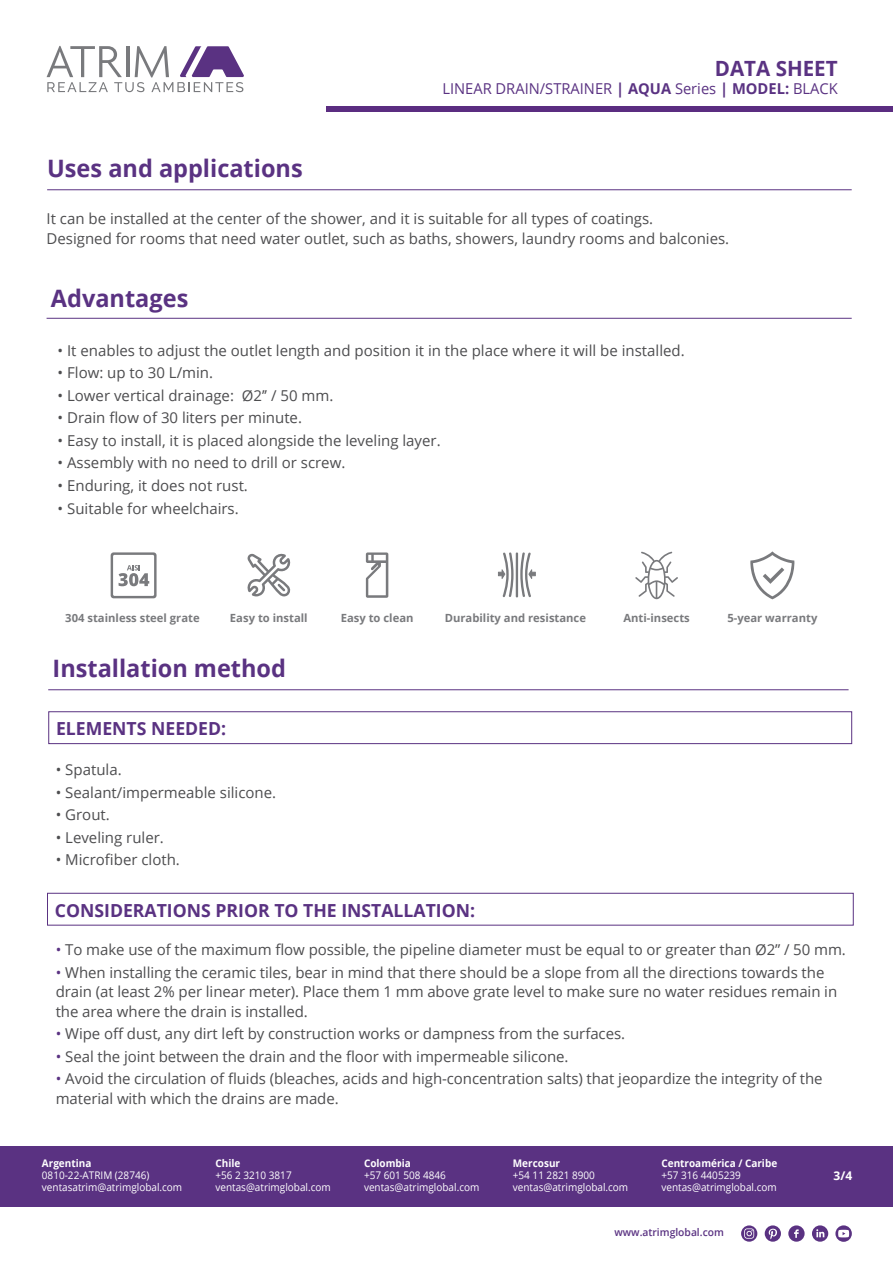
<style>
.page{position:relative;width:893px;height:1263px;background:#fff}
.page>*{position:absolute;margin:0;border:0;box-sizing:border-box;transform-origin:0 0}
.t1{font:700 24px "Open Sans";color:#5a3282}
.t2{font:700 21px "Open Sans";color:#5a3282}
.t3{font:700 18px "Open Sans";color:#5a3282}
.t4{font:15px/19.5px "Open Sans";letter-spacing:-.005em;color:#4d4d4f}
.t5{font:15px "Open Sans";color:#5a3282}
.t6{font:700 12px "Open Sans";color:#fff}
.t7{font:700 11.25px "Open Sans";color:#797a7d}
.t8{font:10.5px/12px "Open Sans";color:#fff;scale:.95 1}
.t9{font:700 10.5px "Open Sans";color:#fff;scale:.95 1}
.t10{font:600 10.5px "Open Sans";color:#5a3282}
.s1{font-weight:700}
.s2{color:#5a3282}
</style>
<div class="page">
<div style="left:47px;top:893px;width:807px;height:32px;border:1px solid #5a3282"></div>
<hr style="left:47px;top:318px;width:805px;height:1px;background:#5a3282">
<hr style="left:47px;top:189px;width:805px;height:1px;background:#5a3282">
<div style="left:48px;top:711px;width:804px;height:33px;border:1px solid #5a3282"></div>
<hr style="left:48px;top:689px;width:801px;height:1px;background:#5a3282">
<svg style="left:47px;top:46px;width:197px;height:46px"></svg>
<div style="left:326px;top:107px;width:567px;height:5px;background:#5b2d81"></div>
<svg style="left:111px;top:552px;width:46px;height:46px"></svg>
<svg style="left:247px;top:553px;width:44px;height:43px"></svg>
<svg style="left:366px;top:552px;width:22px;height:46px"></svg>
<svg style="left:520px;top:552px;width:16px;height:45px"></svg>
<svg style="left:498px;top:552px;width:15px;height:45px"></svg>
<hr style="left:516px;top:552px;width:2px;height:45px;background:#797a7d">
<svg style="left:635px;top:552px;width:43px;height:47px"></svg>
<svg style="left:750px;top:551px;width:45px;height:48px"></svg>
<div style="left:0;top:1146px;width:893px;height:60px;background:#5a3282"></div>
<svg style="left:812px;top:1225px;width:16px;height:17px"></svg>
<svg style="left:788px;top:1225px;width:17px;height:17px"></svg>
<svg style="left:765px;top:1225px;width:16px;height:17px"></svg>
<svg style="left:741px;top:1225px;width:16px;height:17px"></svg>
<svg style="left:835px;top:1225px;width:17px;height:17px"></svg>
<h1 class="t1" style="left:47px;top:152px;width:257px">Uses and applications</h1>
<h2 class="t2" style="left:715px;top:53px;width:124px">DATA SHEET</h2>
<p class="t5" style="left:442px;top:78px;width:397px">LINEAR DRAIN/STRAINER <span class="s1">| AQUA</span> Series <span class="s1">| MODEL:</span> BLACK</p>
<p class="t4" style="left:47px;top:209px;width:684px">It can be installed at the center of the shower, and it is suitable for all types of coatings.<br>Designed for rooms that need water outlet, such as baths, showers, laundry rooms and balconies.</p>
<h1 class="t1" style="left:51px;top:282px;width:139px">Advantages</h1>
<p class="t4" style="left:58px;top:340px;width:629px">• It enables to adjust the outlet length and position it in the place where it will be installed.</p>
<p class="t4" style="left:58px;top:363px;width:157px">• Flow: up to 30 L/min.</p>
<p class="t4" style="left:58px;top:385px;width:277px">• Lower vertical drainage: Ø2’’ / 50 mm.</p>
<p class="t4" style="left:58px;top:408px;width:246px">• Drain flow of 30 liters per minute.</p>
<p class="t4" style="left:58px;top:430px;width:385px">• Easy to install, it is placed alongside the leveling layer.</p>
<p class="t4" style="left:58px;top:453px;width:289px">• Assembly with no need to drill or screw.</p>
<p class="t4" style="left:58px;top:475px;width:192px">• Enduring, it does not rust.</p>
<p class="t4" style="left:58px;top:498px;width:183px">• Suitable for wheelchairs.</p>
<p class="t7" style="left:65px;top:610px;width:136px">304 stainless steel grate</p>
<p class="t7" style="left:230px;top:610px;width:79px">Easy to install</p>
<p class="t7" style="left:341px;top:610px;width:74px">Easy to clean</p>
<p class="t7" style="left:445px;top:610px;width:143px">Durability and resistance</p>
<p class="t7" style="left:623px;top:610px;width:68px">Anti-insects</p>
<p class="t7" style="left:727px;top:610px;width:92px">5-year warranty</p>
<h1 class="t1" style="left:53px;top:652px;width:235px">Installation method</h1>
<p class="t3" style="left:56px;top:716px;width:172px">ELEMENTS NEEDED:</p>
<p class="t4" style="left:56px;top:759px;width:67px">• Spatula.</p>
<p class="t4" style="left:56px;top:782px;width:222px">• Sealant/impermeable silicone.</p>
<p class="t4" style="left:56px;top:804px;width:56px">• Grout.</p>
<p class="t4" style="left:56px;top:827px;width:110px">• Leveling ruler.</p>
<p class="t4" style="left:56px;top:849px;width:126px">• Microfiber cloth.</p>
<p class="t3" style="left:55px;top:897px;width:422px">CONSIDERATIONS PRIOR TO THE INSTALLATION:</p>
<p class="t4" style="left:56px;top:939px;width:792px"><span class="s2">•</span> To make use of the maximum flow possible, the pipeline diameter must be equal to or greater than Ø2’’ / 50 mm.</p>
<p class="t4" style="left:56px;top:962px;width:783px"><span class="s2">•</span> When installing the ceramic tiles, bear in mind that there should be a slope from all the directions towards the drain (at least 2% per linear meter). Place them 1 mm above grate level to make sure no water residues remain in the area where the drain is installed.</p>
<p class="t4" style="left:56px;top:1023px;width:571px"><span class="s2">•</span> Wipe off dust, any dirt left by construction works or dampness from the surfaces.</p>
<p class="t4" style="left:56px;top:1046px;width:514px"><span class="s2">•</span> Seal the joint between the drain and the floor with impermeable silicone.</p>
<p class="t4" style="left:56px;top:1068px;width:768px"><span class="s2">•</span> Avoid the circulation of fluids (bleaches, acids and high-concentration salts) that jeopardize the integrity of the material with which the drains are made.</p>
<p class="t9" style="left:42px;top:1156px;width:54px">Argentina</p>
<p class="t8" style="left:42px;top:1169px;width:149px">0810-22-ATRIM (28746) ventasatrim@atrimglobal.com</p>
<p class="t9" style="left:215px;top:1156px;width:28px">Chile</p>
<p class="t8" style="left:215px;top:1169px;width:123px">+56 2 3210 3817 ventas@atrimglobal.com</p>
<p class="t9" style="left:364px;top:1156px;width:51px">Colombia</p>
<p class="t8" style="left:364px;top:1169px;width:123px">+57 601 508 4846 ventas@atrimglobal.com</p>
<p class="t9" style="left:661px;top:1156px;width:123px">Centroamérica / Caribe</p>
<p class="t8" style="left:661px;top:1169px;width:123px">+57 316 4405239 ventas@atrimglobal.com</p>
<p class="t10" style="left:614px;top:1225px;width:111px">www.atrimglobal.com</p>
<p class="t9" style="left:513px;top:1156px;width:51px">Mercosur</p>
<p class="t8" style="left:513px;top:1169px;width:123px">+54 11 2821 8900 ventas@atrimglobal.com</p>
<p class="t6" style="left:833px;top:1167px;width:20px">3/4</p>
</div>
